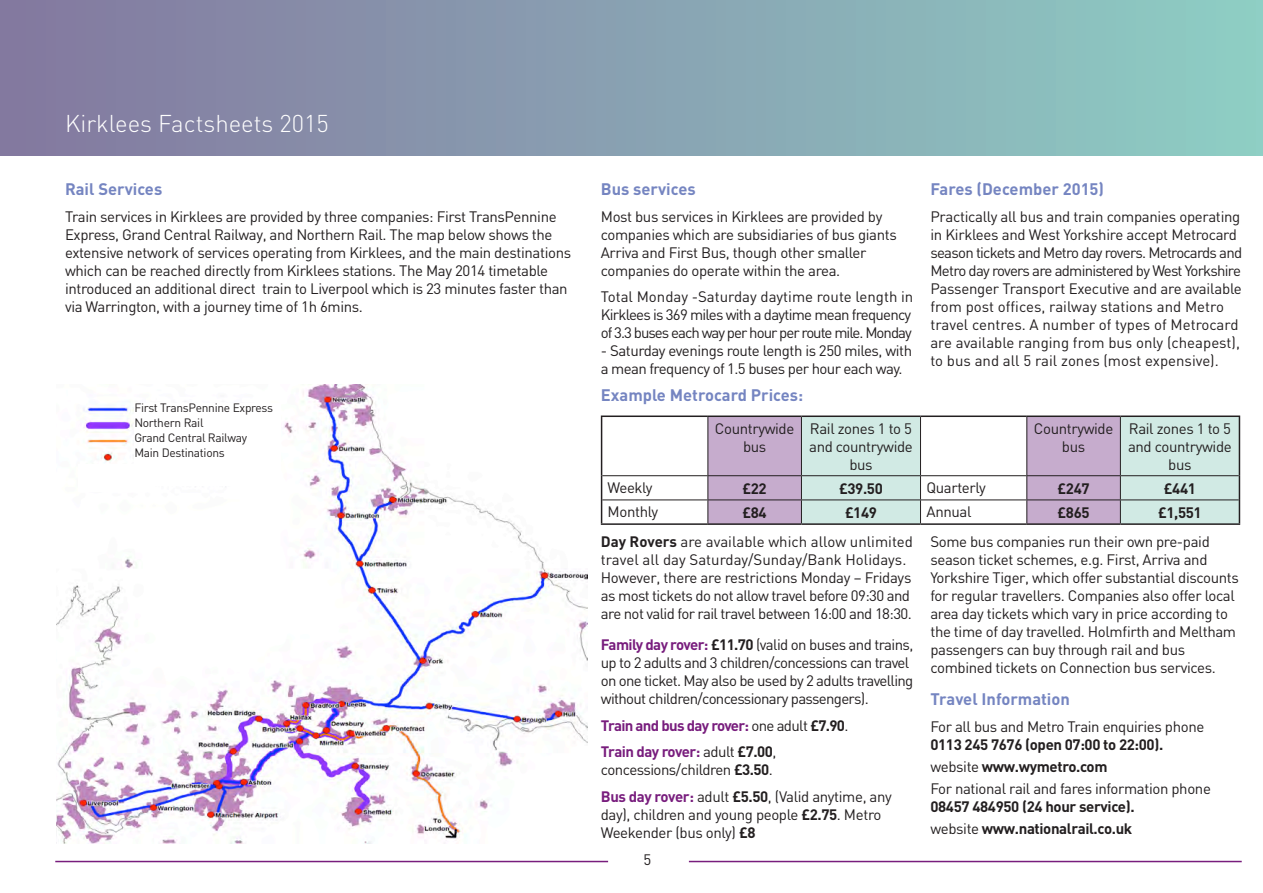
<style>
.page{position:relative;width:1263px;height:893px;background:#fff}
.page>*{position:absolute;margin:0;border:0;box-sizing:border-box;transform-origin:0 0}
.t1{font:300 24px "DIN";color:#fff}
.t2{font:700 16.5px "DIN";color:#7585c1}
.body_text{font:15px/18px "DIN";letter-spacing:-.025em;color:#231f20}
.body_text-2{font:15px/18px "DIN";letter-spacing:-.045em;color:#231f20}
.body_text-3{font:15px/18px "DIN";letter-spacing:-.05em;color:#231f20}
.body_text-4{font:700 15px "DIN";letter-spacing:-.025em;color:#231f20}
.body_text-5{font:700 15px "DIN";letter-spacing:-.045em;color:#781d7d}
.t3{font:12px "DIN";letter-spacing:-.025em;color:#231f20}
.s1{font-weight:700}
.s2{font-weight:700;color:#781d7d}
.s3{font-weight:400;color:#231f20}
.s4{color:#231f20}
.s5{font-weight:400}
</style>
<div class="page">
<hr style="left:55px;top:861px;width:553px;height:1px;background:#781d7d">
<hr style="left:689px;top:861px;width:553px;height:1px;background:#781d7d">
<div style="left:0;top:0;width:1263px;height:156px;background:linear-gradient(to right,#83779f,#8ecdc4)"></div>
<img style="left:56px;top:385px;width:531px;height:459px">
<div style="left:1121px;top:417px;width:118px;height:106px;background:#d1eae4"></div>
<hr style="left:601px;top:415px;width:107px;height:2px;background:#231f20">
<hr style="left:601px;top:417px;width:1px;height:59px;background:#231f20">
<hr style="left:708px;top:415px;width:93px;height:2px;background:#231f20">
<hr style="left:801px;top:415px;width:119px;height:2px;background:#231f20">
<hr style="left:920px;top:415px;width:107px;height:2px;background:#231f20">
<hr style="left:1027px;top:415px;width:93px;height:2px;background:#231f20">
<hr style="left:1120px;top:415px;width:120px;height:2px;background:#231f20">
<hr style="left:1239px;top:417px;width:1px;height:59px;background:#231f20">
<svg style="left:601px;top:476px;width:1px;height:47px"></svg>
<svg style="left:1239px;top:476px;width:1px;height:47px"></svg>
<hr style="left:601px;top:523px;width:107px;height:2px;background:#231f20">
<hr style="left:708px;top:523px;width:93px;height:2px;background:#231f20">
<hr style="left:801px;top:523px;width:119px;height:2px;background:#231f20">
<hr style="left:920px;top:523px;width:107px;height:2px;background:#231f20">
<hr style="left:1027px;top:523px;width:93px;height:2px;background:#231f20">
<hr style="left:1120px;top:523px;width:120px;height:2px;background:#231f20">
<hr style="left:602px;top:475px;width:106px;height:1px;background:#231f20">
<hr style="left:1120px;top:475px;width:119px;height:1px;background:#231f20">
<hr style="left:602px;top:500px;width:106px;height:1px;background:#231f20">
<hr style="left:1120px;top:500px;width:119px;height:1px;background:#231f20">
<svg style="left:707px;top:416px;width:414px;height:108px"></svg>
<div style="left:134px;top:403px;width:147px;height:83px;background:#fff"></div>
<div style="left:78px;top:464px;width:77px;height:28px;background:#fff"></div>
<p class="t1" style="left:65px;top:107px;width:265px">Kirklees Factsheets 2015</p>
<p class="t2" style="left:65px;top:178px;width:99px">Rail Services</p>
<p class="body_text" style="left:65px;top:208px;width:508px">Train services in Kirklees are provided by three companies: First TransPennine Express, Grand Central Railway, and Northern Rail. The map below shows the extensive network of services operating from Kirklees, and the main destinations which can be reached directly from Kirklees stations. The May 2014 timetable introduced an additional direct train to Liverpool which is 23 minutes faster than via Warrington, with a journey time of 1h 6mins.</p>
<p class="t3" style="left:134px;top:401px;width:140px">First TransPennine Express</p>
<p class="t3" style="left:134px;top:416px;width:71px">Northern Rail</p>
<p class="t3" style="left:134px;top:431px;width:114px">Grand Central Railway</p>
<p class="t3" style="left:134px;top:446px;width:92px">Main Destinations</p>
<p class="t2" style="left:601px;top:178px;width:96px">Bus services</p>
<p class="body_text" style="left:601px;top:208px;width:298px">Most bus services in Kirklees are provided by companies which are subsidiaries of bus giants Arriva and First Bus, though other smaller companies do operate within the area.</p>
<p class="body_text-3" style="left:601px;top:288px;width:314px">Total Monday -Saturday daytime route length in<br>Kirklees is 369 miles with a daytime mean frequency of 3.3 buses each way per hour per route mile. Monday</p>
<p class="body_text" style="left:601px;top:342px;width:313px">- Saturday evenings route length is 250 miles, with a mean frequency of 1.5 buses per hour each way.</p>
<p class="t2" style="left:930px;top:178px;width:175px">Fares (December 2015)</p>
<p class="body_text" style="left:930px;top:208px;width:313px">Practically all bus and train companies operating in Kirklees and West Yorkshire accept Metrocard season tickets and Metro day rovers. Metrocards and Metro day rovers are administered by West Yorkshire Passenger Transport Executive and are available from post offices, railway stations and Metro travel centres. A number of types of Metrocard are available ranging from bus only (cheapest), to bus and all 5 rail zones (most expensive).</p>
<p class="t2" style="left:601px;top:384px;width:204px">Example Metrocard Prices:</p>
<p class="body_text" style="left:715px;top:420px;width:81px;text-align:center">Countrywide bus</p>
<p class="body_text" style="left:809px;top:420px;width:105px;text-align:center">Rail zones 1 to 5 and countrywide bus</p>
<p class="body_text" style="left:1034px;top:420px;width:81px;text-align:center">Countrywide bus</p>
<p class="body_text" style="left:1128px;top:420px;width:105px;text-align:center">Rail zones 1 to 5 and countrywide bus</p>
<p class="body_text" style="left:608px;top:479px;width:47px">Weekly</p>
<p class="body_text-4" style="left:742px;top:478px;width:26px">£22</p>
<p class="body_text-4" style="left:839px;top:478px;width:45px">£39.50</p>
<p class="body_text" style="left:926px;top:479px;width:61px">Quarterly</p>
<p class="body_text-4" style="left:1057px;top:478px;width:33px">£247</p>
<p class="body_text-4" style="left:1164px;top:478px;width:33px">£441</p>
<p class="body_text" style="left:608px;top:503px;width:52px">Monthly</p>
<p class="body_text-4" style="left:742px;top:503px;width:26px">£84</p>
<p class="body_text-4" style="left:845px;top:503px;width:33px">£149</p>
<p class="body_text" style="left:926px;top:503px;width:46px">Annual</p>
<p class="body_text-4" style="left:1057px;top:503px;width:33px">£865</p>
<p class="body_text-4" style="left:1158px;top:503px;width:45px">£1,551</p>
<p class="body_text" style="left:601px;top:533px;width:314px"><span class="s1">Day Rovers</span> are available which allow unlimited travel all day Saturday/Sunday/Bank Holidays.<br>However, there are restrictions Monday – Fridays as most tickets do not allow travel before 09:30 and are not valid for rail travel between 16:00 and 18:30.</p>
<p class="body_text-2" style="left:601px;top:636px;width:314px"><span class="s2">Family day rover:</span> <span class="s1">£11.70</span> (valid on buses and trains, up to 2 adults and 3 children/concessions can travel on one ticket. May also be used by 2 adults travelling without children/concessionary passengers).</p>
<p class="body_text-5" style="left:601px;top:715px;width:249px">Train and bus day rover: <span class="s3">one adult</span> <span class="s4">£7.90</span><span class="s3">.</span></p>
<p class="body_text" style="left:601px;top:743px;width:177px"><span class="s2">Train day rover:</span> adult <span class="s1">£7.00</span>, concessions/children <span class="s1">£3.50</span>.</p>
<p class="body_text" style="left:601px;top:787px;width:293px"><span class="s2">Bus day rover:</span> adult <span class="s1">£5.50</span>, (Valid anytime, any day), children and young people <span class="s1">£2.75</span>. Metro<br>Weekender (bus only) <span class="s1">£8</span></p>
<p class="body_text" style="left:643px;top:851px;width:9px">5</p>
<p class="body_text" style="left:930px;top:532px;width:310px">Some bus companies run their own pre-paid season ticket schemes, e.g. First, Arriva and Yorkshire Tiger, which offer substantial discounts for regular travellers. Companies also offer local area day tickets which vary in price according to the time of day travelled. Holmfirth and Meltham passengers can buy through rail and bus combined tickets on Connection bus services.</p>
<p class="t2" style="left:930px;top:688px;width:141px">Travel Information</p>
<p class="body_text" style="left:930px;top:717px;width:275px">For all bus and Metro Train enquiries phone</p>
<p class="body_text-4" style="left:930px;top:734px;width:234px">0113 245 7676 (open 07:00 to 22:00).</p>
<p class="body_text-4" style="left:930px;top:756px;width:179px"><span class="s5">website</span> www.wymetro.com</p>
<p class="body_text" style="left:930px;top:780px;width:282px">For national rail and fares information phone<br><span class="s1">08457 484950 (24 hour service).</span></p>
<p class="body_text-4" style="left:930px;top:819px;width:203px"><span class="s5">website</span> www.nationalrail.co.uk</p>
</div>
